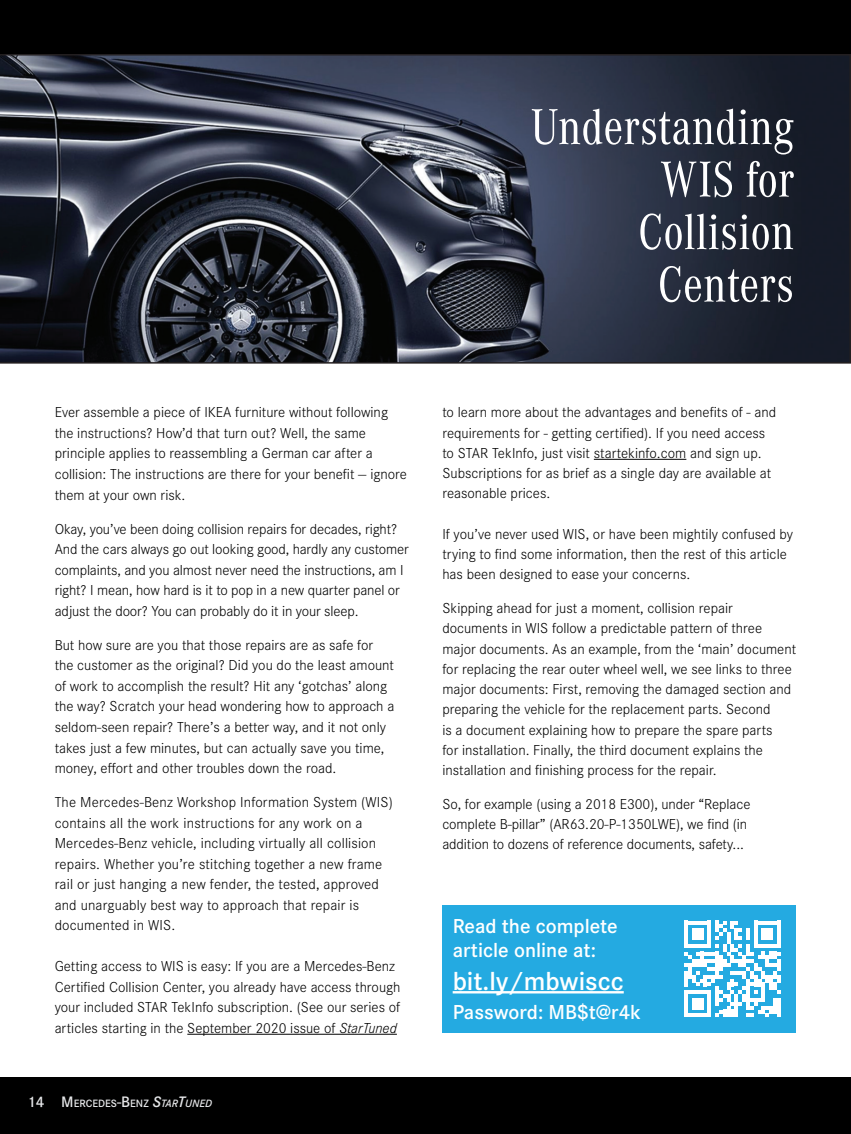
<style>
.page{position:relative;width:851px;height:1134px;background:#fff}
.page>*{position:absolute;margin:0;border:0;box-sizing:border-box;transform-origin:0 0}
.Article_Title{font:52.5px/52.5px "Corporate A Con";color:#fff;text-align:right}
.Deck{font:600 27px "Corporate S";color:#fff}
.Deck-2{font:600 21px/24px "Corporate S";color:#fff}
.Copy{font:300 15px/20.5px "Corporate S";color:#000}
.t1{font:600 10.95px "Corporate S";color:#e6e7e9}
.s1{font-style:italic}
.s2{font-size:15.75px}
.s3{font-style:italic;font-size:15.75px}
</style>
<div class="page">
<div style="left:0;top:1077px;width:850px;height:57px;background:#000"></div>
<div style="left:0;top:0;width:850px;height:55px;background:#000"></div>
<svg style="left:0;top:54px;width:850px;height:310px;background:#2f3543"></svg>
<hr style="left:187px;top:1034px;width:210px;height:1px;background:#000">
<hr style="left:594px;top:459px;width:92px;height:1px;background:#000">
<div style="left:442px;top:905px;width:354px;height:128px;background:#24aae1"></div>
<svg style="left:684px;top:921px;width:96px;height:96px"></svg>
<hr style="left:452px;top:991px;width:171px;height:2px;background:#fff">
<h1 class="Article_Title" style="left:530px;top:99px;width:265px">Understanding<br>WIS for<br>Collision<br>Centers</h1>
<p class="Copy" style="left:55px;top:402px;width:354px">Ever assemble a piece of IKEA furniture without following the instructions? How’d that turn out? Well, the same principle applies to reassembling a German car after a collision: The instructions are there for your benefit — ignore them at your own risk.</p>
<p class="Copy" style="left:55px;top:518px;width:355px">Okay, you’ve been doing collision repairs for decades, right?<br>And the cars always go out looking good, hardly any customer complaints, and you almost never need the instructions, am I right? I mean, how hard is it to pop in a new quarter panel or adjust the door? You can probably do it in your sleep.</p>
<p class="Copy" style="left:55px;top:634px;width:341px">But how sure are you that those repairs are as safe for the customer as the original? Did you do the least amount of work to accomplish the result? Hit any ‘gotchas’ along the way? Scratch your head wondering how to approach a seldom-seen repair? There’s a better way, and it not only takes just a few minutes, but can actually save you time, money, effort and other troubles down the road.</p>
<p class="Copy" style="left:55px;top:791px;width:339px">The Mercedes-Benz Workshop Information System (WIS) contains all the work instructions for any work on a Mercedes-Benz vehicle, including virtually all collision repairs. Whether you’re stitching together a new frame rail or just hanging a new fender, the tested, approved and unarguably best way to approach that repair is documented in WIS.</p>
<p class="Copy" style="left:55px;top:955px;width:347px">Getting access to WIS is easy: If you are a Mercedes-Benz Certified Collision Center, you already have access through your included STAR TekInfo subscription. (See our series of articles starting in the September 2020 issue of <span class="s1">StarTuned</span></p>
<p class="t1" style="left:27px;top:1096px;width:186px"><span class="s2">14 M</span>ERCEDES<span class="s2">-B</span>ENZ <span class="s3">S</span><span class="s1">TAR</span><span class="s3">T</span><span class="s1">UNED</span></p>
<p class="Copy" style="left:442px;top:402px;width:335px">to learn more about the advantages and benefits of - and requirements for - getting certified). If you need access to STAR TekInfo, just visit startekinfo.com and sign up.<br>Subscriptions for as brief as a single day are available at reasonable prices.</p>
<p class="Copy" style="left:442px;top:523px;width:352px">If you’ve never used WIS, or have been mightily confused by trying to find some information, then the rest of this article has been designed to ease your concerns.</p>
<p class="Copy" style="left:442px;top:597px;width:355px">Skipping ahead for just a moment, collision repair documents in WIS follow a predictable pattern of three major documents. As an example, from the ‘main’ document for replacing the rear outer wheel well, we see links to three major documents: First, removing the damaged section and preparing the vehicle for the replacement parts. Second<br>is a document explaining how to prepare the spare parts<br>for installation. Finally, the third document explains the installation and finishing process for the repair.</p>
<p class="Copy" style="left:442px;top:793px;width:309px">So, for example (using a 2018 E300), under “Replace complete B-pillar” (AR63.20-P-1350LWE), we find (in addition to dozens of reference documents, safety...</p>
<h2 class="Deck-2" style="left:452px;top:914px;width:166px">Read the complete article online at:</h2>
<h2 class="Deck" style="left:452px;top:962px;width:172px">bit.ly/mbwiscc</h2>
<h2 class="Deck-2" style="left:452px;top:999px;width:190px">Password: MB$t@r4k</h2>
</div>
